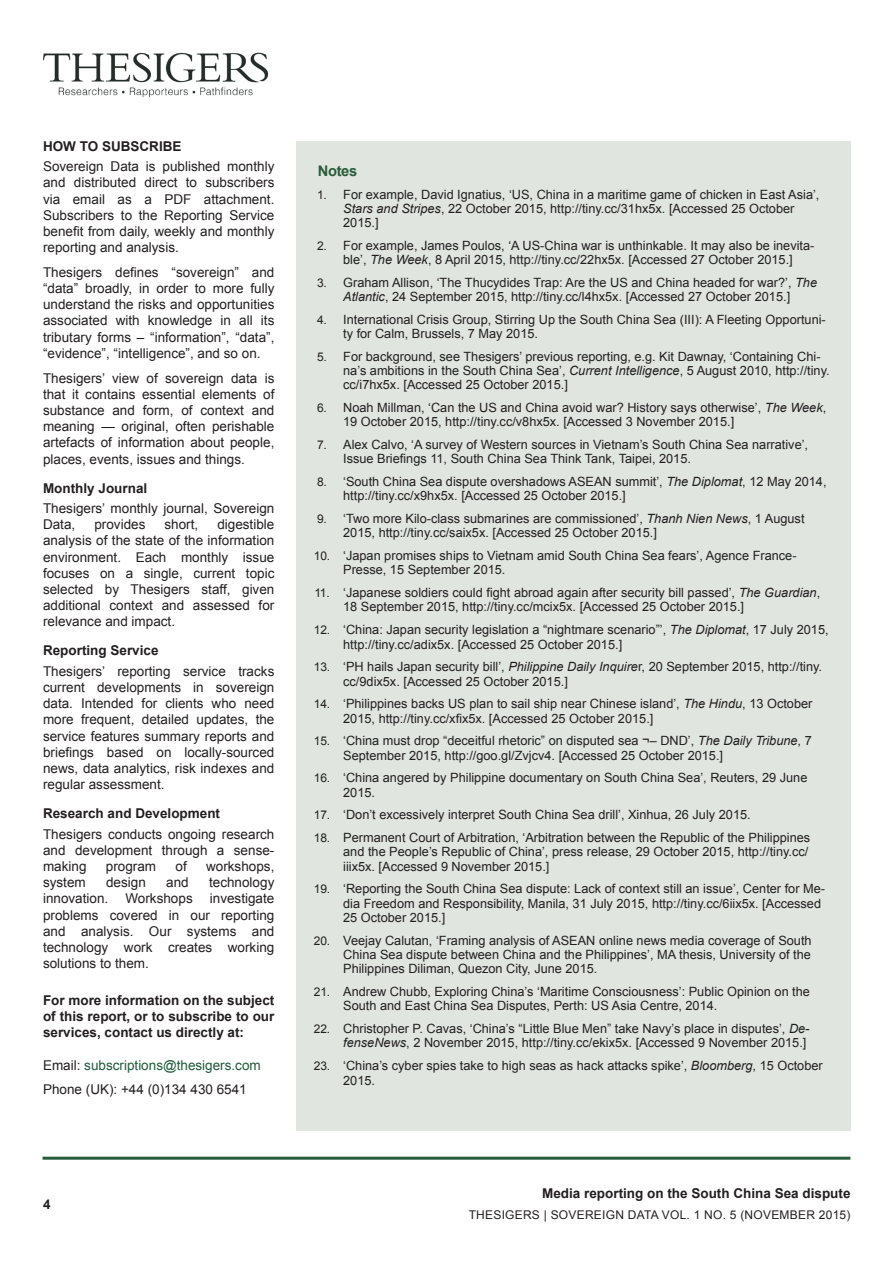
<style>
.page{position:relative;width:893px;height:1263px;background:#fff}
.page>*{position:absolute;margin:0;border:0;box-sizing:border-box;transform-origin:0 0}
.t1{font:700 14.7px "Arial";letter-spacing:-.02em;color:#295c39}
.t2{font:13.5px/16.2px "Arial";color:#231f20;text-align:justify}
.t3{font:700 13.5px/16.2px "Arial";color:#231f20;text-align:justify}
.t4{font:13.5px "Arial";color:#1e5b3b}
.t5{font:12.75px/14.2px "Arial";color:#231f20}
.t6{font:12px "Arial";letter-spacing:.02em;color:#231f20}
.s1{color:#231f20}
.s2{font-size:12px}
.s3{font-style:italic}
</style>
<div class="page">
<hr style="left:43px;top:1157px;width:807px;height:3px;background:#295c39">
<div style="left:296px;top:142px;width:555px;height:989px;background:#e0e5e0"></div>
<img style="left:43px;top:52px;width:226px;height:46px">
<p class="t3" style="left:43px;top:138px;width:140px">HOW TO SUBSCRIBE</p>
<p class="t2" style="left:43px;top:158px;width:233px">Sovereign Data is published monthly and distributed direct to subscribers via email as a PDF attachment.<br>Subscribers to the Reporting Service benefit from daily, weekly and monthly reporting and analysis.</p>
<p class="t2" style="left:43px;top:264px;width:233px">Thesigers defines “sovereign” and “data” broadly, in order to more fully understand the risks and opportunities associated with knowledge in all its tributary forms – “information”, “data”, “evidence”, “intelligence”, and so on.</p>
<p class="t2" style="left:43px;top:370px;width:233px">Thesigers’ view of sovereign data is that it contains essential elements of substance and form, of context and meaning — original, often perishable artefacts of information about people, places, events, issues and things.</p>
<p class="t3" style="left:43px;top:480px;width:106px">Monthly Journal</p>
<p class="t2" style="left:43px;top:500px;width:233px">Thesigers’ monthly journal, Sovereign<br>Data,</p>
<p class="t2" style="left:43px;top:516px;width:233px;text-indent:174px">digestible analysis of the state of the information environment. Each monthly issue focuses on a single, current topic selected by Thesigers staff, given additional context and assessed for relevance and impact.</p>
<p class="t3" style="left:43px;top:643px;width:117px">Reporting Service</p>
<p class="t2" style="left:43px;top:663px;width:233px">Thesigers’ reporting service tracks current developments in sovereign data. Intended for clients who need more frequent, detailed updates, the service features summary reports and briefings based on locally-sourced news, data analytics, risk indexes and regular assessment.</p>
<p class="t3" style="left:43px;top:806px;width:179px">Research and Development</p>
<p class="t2" style="left:43px;top:826px;width:233px">Thesigers conducts ongoing research and development through a sense&shy;making</p>
<p class="t2" style="left:94px;top:516px;width:53px">provides</p>
<p class="t2" style="left:165px;top:516px;width:35px">short,</p>
<p class="t2" style="left:106px;top:858px;width:52px">program</p>
<p class="t2" style="left:176px;top:858px;width:13px">of</p>
<p class="t2" style="left:206px;top:858px;width:70px">workshops,</p>
<p class="t2" style="left:43px;top:874px;width:44px">system</p>
<p class="t2" style="left:106px;top:874px;width:41px">design</p>
<p class="t2" style="left:166px;top:874px;width:24px">and</p>
<p class="t2" style="left:209px;top:874px;width:67px">technology</p>
<p class="t2" style="left:43px;top:891px;width:67px">innovation.</p>
<p class="t2" style="left:125px;top:891px;width:69px">Workshops</p>
<p class="t2" style="left:43px;top:891px;width:233px;text-indent:167px">investigate problems covered in our reporting and analysis. Our systems and technology work creates working solutions to them.</p>
<p class="t3" style="left:43px;top:992px;width:233px">For more information on the subject of this report, or to subscribe to our services, contact us directly at:</p>
<p class="t4" style="left:43px;top:1056px;width:219px"><span class="s1">Email:</span> subscriptions@thesigers.com</p>
<p class="t2" style="left:43px;top:1082px;width:205px">Phone (UK): +44 (0)134 430 6541</p>
<p class="t3" style="left:43px;top:1196px;width:9px">4</p>
<p class="t1" style="left:318px;top:161px;width:41px">Notes</p>
<p class="t5" style="left:343px;top:187px;width:478px;text-indent:-26px"><span class="s2">1.</span> For example, David Ignatius, ‘US, China in a maritime game of chicken in East Asia’,<br><span class="s3">Stars and Stripes</span>, 22 October 2015, http://tiny.cc/31hx5x. [Accessed 25 October<br>2015.]</p>
<p class="t5" style="left:317px;top:238px;width:499px;text-align:center"><span class="s2">2.</span> For example, James Poulos, ‘A US-China war is unthinkable. It may also be inevita&shy;ble’, <span class="s3">The Week</span>, 8 April 2015, http://tiny.cc/22hx5x. [Accessed 27 October 2015.]</p>
<p class="t5" style="left:317px;top:275px;width:501px;text-align:center"><span class="s2">3.</span> Graham Allison, ‘The Thucydides Trap: Are the US and China headed for war?’, <span class="s3">The<br>Atlantic</span>, 24 September 2015, http://tiny.cc/l4hx5x. [Accessed 27 October 2015.]</p>
<p class="t5" style="left:343px;top:312px;width:484px;text-indent:-26px"><span class="s2">4.</span> International Crisis Group, Stirring Up the South China Sea (III): A Fleeting Opportuni&shy;ty for Calm, Brussels, 7 May 2015.</p>
<p class="t5" style="left:343px;top:349px;width:488px;text-indent:-26px"><span class="s2">5.</span> For background, see Thesigers’ previous reporting, e.g. Kit Dawnay, ‘Containing Chi&shy;na’s ambitions in the South China Sea’, <span class="s3">Current Intelligence</span>, 5 August 2010, http://tiny. cc/i7hx5x. [Accessed 25 October 2015.]</p>
<p class="t5" style="left:343px;top:401px;width:485px;text-indent:-26px"><span class="s2">6.</span> Noah Millman, ‘Can the US and China avoid war? History says otherwise’, <span class="s3">The Week</span>,<br>19 October 2015, http://tiny.cc/v8hx5x. [Accessed 3 November 2015.]</p>
<p class="t5" style="left:343px;top:438px;width:466px;text-indent:-26px"><span class="s2">7.</span> Alex Calvo, ‘A survey of Western sources in Vietnam’s South China Sea narrative’,<br>Issue Briefings 11, South China Sea Think Tank, Taipei, 2015.</p>
<p class="t5" style="left:343px;top:475px;width:485px;text-indent:-26px"><span class="s2">8.</span> ‘South China Sea dispute overshadows ASEAN summit’, <span class="s3">The Diplomat</span>, 12 May 2014, http://tiny.cc/x9hx5x. [Accessed 25 October 2015.]</p>
<p class="t5" style="left:343px;top:512px;width:463px;text-indent:-26px"><span class="s2">9.</span> ‘Two more Kilo-class submarines are commissioned’, <span class="s3">Thanh Nien News</span>, 1 August<br>2015, http://tiny.cc/saix5x. [Accessed 25 October 2015.]</p>
<p class="t5" style="left:343px;top:549px;width:455px;text-indent:-29px"><span class="s2">10.</span> ‘Japan promises ships to Vietnam amid South China Sea fears’, Agence France-<br>Presse, 15 September 2015.</p>
<p class="t5" style="left:343px;top:586px;width:478px;text-indent:-29px"><span class="s2">11.</span> ‘Japanese soldiers could fight abroad again after security bill passed’, <span class="s3">The Guardian</span>,<br>18 September 2015, http://tiny.cc/mcix5x. [Accessed 25 October 2015.]</p>
<p class="t5" style="left:343px;top:623px;width:487px;text-indent:-29px"><span class="s2">12.</span> ‘China: Japan security legislation a “nightmare scenario”’, <span class="s3">The Diplomat</span>, 17 July 2015, http://tiny.cc/adix5x. [Accessed 25 October 2015.]</p>
<p class="t5" style="left:343px;top:660px;width:480px;text-indent:-29px"><span class="s2">13.</span> ‘PH hails Japan security bill’, <span class="s3">Philippine Daily Inquire</span>r, 20 September 2015, http://tiny. cc/9dix5x. [Accessed 25 October 2015.]</p>
<p class="t5" style="left:343px;top:697px;width:471px;text-indent:-29px"><span class="s2">14.</span> ‘Philippines backs US plan to sail ship near Chinese island’, <span class="s3">The Hindu</span>, 13 October<br>2015, http://tiny.cc/xfix5x. [Accessed 25 October 2015.]</p>
<p class="t5" style="left:343px;top:734px;width:470px;text-indent:-29px"><span class="s2">15.</span> ‘China must drop “deceitful rhetoric” on disputed sea ¬– DND’, <span class="s3">The Daily Tribune</span>, 7<br>September 2015, http://goo.gl/Zvjcv4. [Accessed 25 October 2015.]</p>
<p class="t5" style="left:343px;top:771px;width:466px;text-indent:-29px"><span class="s2">16.</span> ‘China angered by Philippine documentary on South China Sea’, Reuters, 29 June<br>2015.</p>
<p class="t5" style="left:314px;top:808px;width:438px"><span class="s2">17.</span> ‘Don’t excessively interpret South China Sea drill’, Xinhua, 26 July 2015.</p>
<p class="t5" style="left:343px;top:830px;width:469px;text-indent:-29px"><span class="s2">18.</span> Permanent Court of Arbitration, ‘Arbitration between the Republic of the Philippines and the People’s Republic of China’, press release, 29 October 2015, http://tiny.cc/ iiix5x. [Accessed 9 November 2015.]</p>
<p class="t5" style="left:343px;top:882px;width:483px;text-indent:-29px"><span class="s2">19.</span> ‘Reporting the South China Sea dispute: Lack of context still an issue’, Center for Me&shy;dia Freedom and Responsibility, Manila, 31 July 2015, http://tiny.cc/6iix5x. [Accessed<br>25 October 2015.]</p>
<p class="t5" style="left:343px;top:933px;width:470px;text-align:justify;text-indent:-29px"><span class="s2">20.</span> Veejay Calutan, ‘Framing analysis of ASEAN online news media coverage of South China Sea dispute between China and the Philippines’, MA thesis, University of the Philippines Diliman, Quezon City, June 2015.</p>
<p class="t5" style="left:343px;top:984px;width:468px;text-indent:-29px"><span class="s2">21.</span> Andrew Chubb, Exploring China’s ‘Maritime Consciousness’: Public Opinion on the<br>South and East China Sea Disputes, Perth: US Asia Centre, 2014.</p>
<p class="t5" style="left:314px;top:1021px;width:497px;text-align:right"><span class="s2">22.</span> Christopher P. Cavas, ‘China’s “Little Blue Men” take Navy’s place in disputes’, <span class="s3">De&shy;fenseNews</span>, 2 November 2015, http://tiny.cc/ekix5x. [Accessed 9 November 2015.]</p>
<p class="t5" style="left:343px;top:1058px;width:481px;line-height:15px;text-indent:-29px"><span class="s2">23.</span> ‘China’s cyber spies take to high seas as hack attacks spike’, <span class="s3">Bloomberg</span>, 15 October<br>2015.</p>
<p class="t3" style="left:542px;top:1185px;width:310px">Media reporting on the South China Sea dispute</p>
<p class="t6" style="left:469px;top:1206px;width:383px">THESIGERS | SOVEREIGN DATA VOL. 1 NO. 5 (NOVEMBER 2015)</p>
</div>
